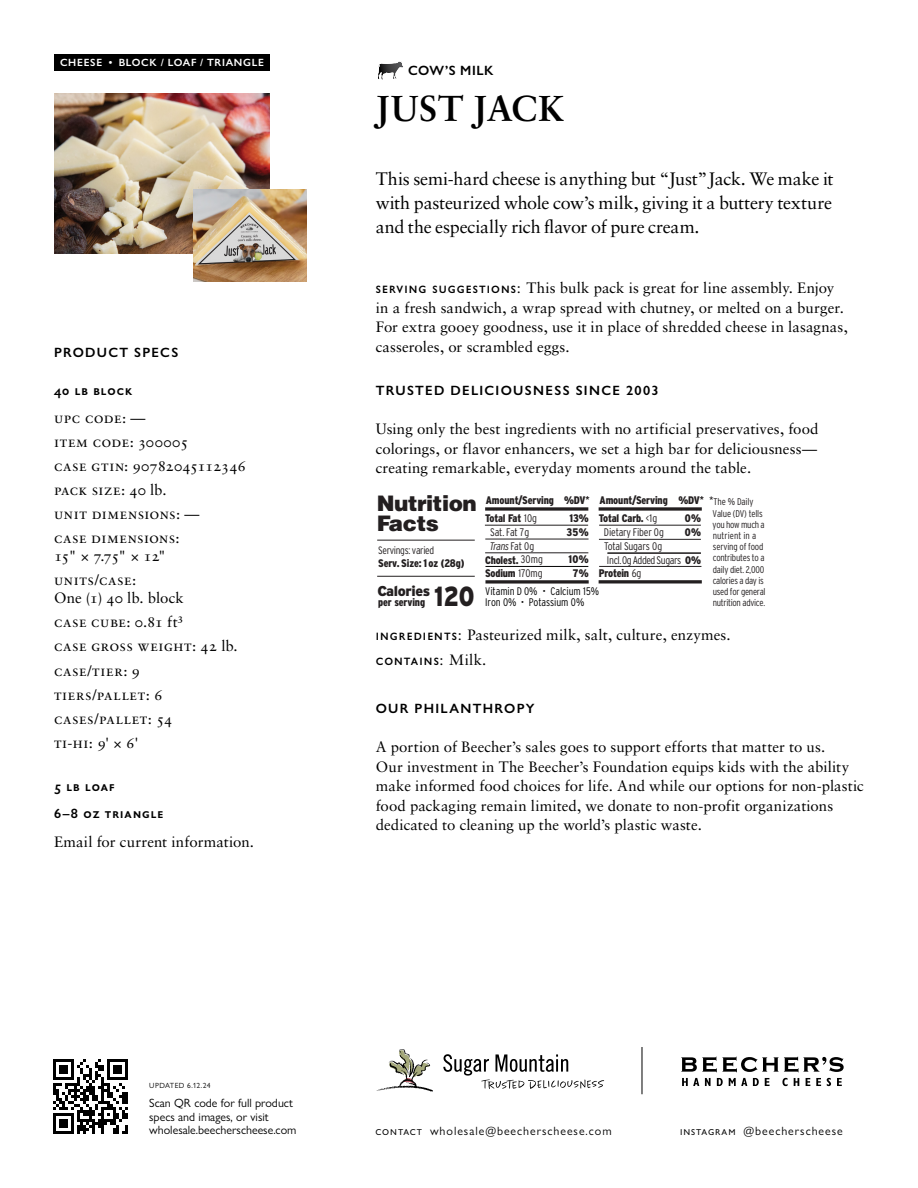
<style>
.page{position:relative;width:918px;height:1188px;background:#fff}
.page>*{position:absolute;margin:0;border:0;box-sizing:border-box;transform-origin:0 0}
.t1{font:700 36px "Sabon LT Pro";letter-spacing:.01em;color:#000}
.t2{font:900 27.6px "Interstate";color:#231f20;scale:.79 1}
.t3{font:900 21.45px/19.8px "Helvetica LT Std";letter-spacing:-.02em;color:#231f20}
.t4{font:18px/24px "Sabon LT Pro";letter-spacing:-.02em;color:#000;text-align:justify}
.t5{font:15px/24px "Sabon LT Pro";letter-spacing:.02em;color:#000}
.t6{font:15px/19.5px "Sabon LT Pro";letter-spacing:-.005em;color:#000}
.t7{font:15px/24px "Sabon LT Pro";letter-spacing:.04em;color:#000}
.t8{font:500 15px "Gill Sans Nova";letter-spacing:.07em;color:#000}
.t9{font:900 14.25px "Interstate";letter-spacing:-.025em;color:#231f20}
.t10{font:600 13.5px/27px "Gill Sans Nova";letter-spacing:.09em;color:#000}
.t11{font:12px/13.5px "Gill Sans Nova";color:#000}
.t12{font:12px "Gill Sans Nova";letter-spacing:.08em;color:#000}
.t13{font:900 11.1px "Interstate Condensed";letter-spacing:-.015em;color:#231f20}
.t14{font:900 10.95px/13.8px "Interstate Condensed";letter-spacing:-.01em;color:#231f20}
.t15{font:300 10.95px/13.8px "Interstate Condensed";letter-spacing:-.02em;color:#231f20;text-align:center}
.t16{font:300 10.95px/10.8px "Interstate Condensed";letter-spacing:-.01em;color:#000}
.t17{font:300 10.95px "Interstate Condensed";letter-spacing:-.04em;color:#231f20}
.t18{font:italic 300 10.95px "Interstate Condensed";letter-spacing:-.03em;color:#231f20}
.t19{font:300 10.65px "Interstate Condensed";letter-spacing:-.03em;color:#231f20}
.t20{font:600 10.5px "Gill Sans Nova";letter-spacing:.07em;color:#fff}
.t21{font:300 9.75px/11.2px "Interstate Condensed";letter-spacing:-.025em;color:#231f20}
.t22{font:7.5px "Gill Sans Nova";letter-spacing:.04em;color:#000}
.s1{font-family:"Gill Sans Nova";font-weight:500}
.s2{font-weight:900}
.s3{font-weight:300}
.s4{font-family:"Helvetica";font-weight:700}
.s5{font-family:"Helvetica";font-weight:400;font-size:12px}
.s6{font-style:normal}
.s7{font-family:"Sabon LT Pro";font-weight:400}
</style>
<div class="page">
<svg style="left:682px;top:1078px;width:17px;height:8px"></svg>
<svg style="left:705px;top:1078px;width:6px;height:8px"></svg>
<svg style="left:717px;top:1078px;width:6px;height:8px"></svg>
<svg style="left:729px;top:1078px;width:18px;height:8px"></svg>
<svg style="left:753px;top:1078px;width:6px;height:8px"></svg>
<svg style="left:765px;top:1078px;width:5px;height:8px"></svg>
<svg style="left:782px;top:1078px;width:6px;height:8px"></svg>
<svg style="left:794px;top:1078px;width:5px;height:8px"></svg>
<svg style="left:806px;top:1078px;width:4px;height:8px"></svg>
<svg style="left:816px;top:1078px;width:5px;height:8px"></svg>
<svg style="left:827px;top:1078px;width:4px;height:8px"></svg>
<svg style="left:837px;top:1078px;width:5px;height:8px"></svg>
<svg style="left:681px;top:1057px;width:163px;height:15px"></svg>
<svg style="left:377px;top:1049px;width:56px;height:43px"></svg>
<svg style="left:443px;top:1054px;width:161px;height:35px"></svg>
<hr style="left:642px;top:1047px;width:1px;height:47px;background:#000">
<svg style="left:485px;top:507px;width:103px;height:4px"></svg>
<hr style="left:485px;top:525px;width:103px;height:1px;background:#231f20">
<svg style="left:485px;top:580px;width:104px;height:4px"></svg>
<hr style="left:485px;top:566px;width:103px;height:1px;background:#000">
<hr style="left:377px;top:540px;width:98px;height:1px;background:#231f20">
<hr style="left:377px;top:576px;width:98px;height:1px;background:#231f20">
<hr style="left:485px;top:539px;width:104px;height:1px;background:#231f20">
<hr style="left:599px;top:539px;width:102px;height:1px;background:#231f20">
<hr style="left:485px;top:553px;width:103px;height:1px;background:#231f20">
<hr style="left:607px;top:553px;width:94px;height:1px;background:#231f20">
<hr style="left:599px;top:566px;width:102px;height:1px;background:#231f20">
<hr style="left:599px;top:525px;width:102px;height:1px;background:#231f20">
<svg style="left:599px;top:507px;width:103px;height:4px"></svg>
<svg style="left:599px;top:580px;width:103px;height:4px"></svg>
<svg style="left:378px;top:62px;width:23px;height:18px"></svg>
<svg style="left:53px;top:1059px;width:75px;height:75px"></svg>
<hr style="left:53px;top:1131px;width:21px;height:3px;background:#000">
<div style="left:59px;top:1119px;width:9px;height:9px;background:#000"></div>
<div style="left:54px;top:54px;width:216px;height:16px;background:#000"></div>
<img style="left:54px;top:93px;width:216px;height:161px">
<img style="left:194px;top:189px;width:112px;height:92px">
<p class="t20" style="left:60px;top:59px;width:205px">CHEESE • BLOCK / LOAF / TRIANGLE</p>
<p class="t10" style="left:54px;top:340px;width:126px">PRODUCT SPECS</p>
<p class="t10" style="left:54px;top:378px;width:80px">40 lb block</p>
<p class="t5" style="left:54px;top:407px;width:193px">upc code: —<br>item code: 300005<br>case gtin: 90782045112346 pack size: 40 lb.<br>unit dimensions: —<br>case dimensions:</p>
<p class="t7" style="left:54px;top:545px;width:114px">15" × 7.75" × 12" units/case:</p>
<p class="t7" style="left:54px;top:587px;width:185px">One (1) 40 lb. block<br>case cube: 0.81 ft³<br>case gross weight: 42 lb. case/tier: 9 tiers/pallet: 6 cases/pallet: 54<br>ti-hi: 9' × 6'</p>
<p class="t10" style="left:54px;top:775px;width:111px">5 lb loaf<br>6–8 oz triangle</p>
<p class="t5" style="left:54px;top:831px;width:202px">Email for current information.</p>
<p class="t10" style="left:408px;top:58px;width:87px">COW’S MILK</p>
<h1 class="t1" style="left:376px;top:94px;width:190px">JUST JACK</h1>
<p class="t4" style="left:376px;top:168px;width:459px">This semi-hard cheese is anything but “Just” Jack. We make it with pasteurized whole cow’s milk, giving it a buttery texture and the especially rich flavor of pure cream.</p>
<p class="t5" style="left:376px;top:279px;width:474px;line-height:19.5px"><span class="s1">serving suggestions:</span> This bulk pack is great for line assembly. Enjoy in a fresh sandwich, a wrap spread with chutney, or melted on a burger.<br>For extra gooey goodness, use it in place of shredded cheese in lasagnas, casseroles, or scrambled eggs.</p>
<p class="t10" style="left:376px;top:378px;width:285px">TRUSTED DELICIOUSNESS SINCE 2003</p>
<p class="t5" style="left:376px;top:420px;width:444px;line-height:19.5px;text-align:justify">Using only the best ingredients with no artificial preservatives, food colorings, or flavor enhancers, we set a high bar for deliciousness— creating remarkable, everyday moments around the table.</p>
<p class="t15" style="left:599px;top:512px;width:67px"><span class="s2">Total Carb.</span> &lt;1g<br>Dietary Fiber 0g<br>Total Sugars 0g</p>
<p class="t13" style="left:599px;top:569px;width:44px">Protein <span class="s3">6g</span></p>
<p class="t16" style="left:485px;top:586px;width:115px">Vitamin D 0% • Calcium 15%<br>Iron 0% • Potassium 0%</p>
<h3 class="t3" style="left:377px;top:494px;width:102px">Nutrition<br>Facts</h3>
<p class="t19" style="left:378px;top:545px;width:58px">Servings: varied</p>
<p class="t14" style="left:378px;top:557px;width:88px">Serv. Size: 1 oz (28g)</p>
<p class="t14" style="left:568px;top:553px;width:22px">10%</p>
<p class="t17" style="left:607px;top:555px;width:96px">Incl.0g Added Sugars <span class="s2">0%</span></p>
<p class="t14" style="left:486px;top:494px;width:220px">Amount/Serving %DV<span class="s4">*</span> Amount/Serving %DV<span class="s4">*</span></p>
<p class="t21" style="left:713px;top:497px;width:55px;text-indent:-3px"><span class="s5">*</span>The % Daily<br>Value (DV) tells you how much a nutrient in a serving of food contributes to a daily diet. 2,000 calories a day is used for general nutrition advice.</p>
<p class="t14" style="left:485px;top:512px;width:54px">Total Fat <span class="s3">10g</span></p>
<p class="t15" style="left:490px;top:526px;width:41px">Sat. Fat 7g</p>
<p class="t18" style="left:490px;top:541px;width:46px">Trans <span class="s6">Fat 0g</span></p>
<p class="t14" style="left:485px;top:553px;width:59px">Cholest. <span class="s3">30mg</span></p>
<p class="t14" style="left:485px;top:567px;width:59px">Sodium <span class="s3">170mg</span></p>
<p class="t14" style="left:567px;top:512px;width:24px">13%<br>35%</p>
<p class="t14" style="left:685px;top:512px;width:18px">0%<br>0%</p>
<p class="t14" style="left:573px;top:567px;width:17px">7%</p>
<p class="t9" style="left:377px;top:584px;width:54px">Calories</p>
<p class="t14" style="left:378px;top:596px;width:49px">per serving</p>
<h2 class="t2" style="left:434px;top:584px;width:53px">120</h2>
<p class="t5" style="left:376px;top:623px;width:357px"><span class="s1">ingredients:</span> Pasteurized milk, salt, culture, enzymes.</p>
<p class="t8" style="left:376px;top:651px;width:112px">contains: <span class="s7">Milk.</span></p>
<p class="t10" style="left:376px;top:696px;width:160px">OUR PHILANTHROPY</p>
<p class="t6" style="left:376px;top:738px;width:490px">A portion of Beecher’s sales goes to support efforts that matter to us.<br>Our investment in The Beecher’s Foundation equips kids with the ability make informed food choices for life. And while our options for non-plastic food packaging remain limited, we donate to non-profit organizations dedicated to cleaning up the world’s plastic waste.</p>
<p class="t22" style="left:149px;top:1082px;width:63px">UPDATED 6.12.24</p>
<p class="t11" style="left:149px;top:1097px;width:149px">Scan QR code for full product specs and images, or visit wholesale.beecherscheese.com</p>
<p class="t12" style="left:376px;top:1126px;width:238px">contact wholesale@beecherscheese.com</p>
<p class="t12" style="left:680px;top:1126px;width:164px">instagram @beecherscheese</p>
</div>
